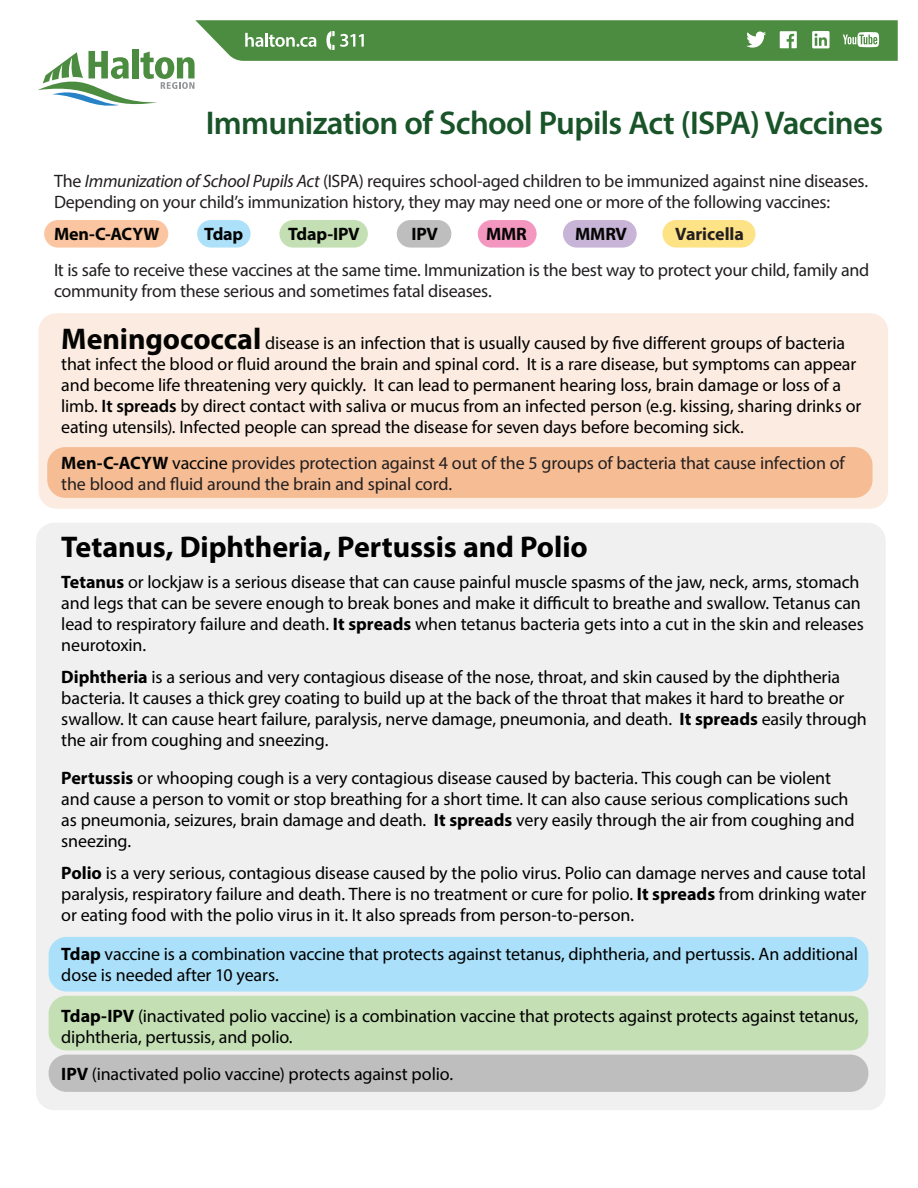
<style>
.page{position:relative;width:918px;height:1188px;background:#fff}
.page>*{position:absolute;margin:0;border:0;box-sizing:border-box;transform-origin:0 0}
.t1{font:600 33px "Myriad Pro";letter-spacing:-.02em;color:#195429}
.t2{font:700 30px "Myriad Pro";letter-spacing:-.005em;color:#000}
.t3{font:18px/21px "Myriad Pro";letter-spacing:-.01em;color:#000}
.t4{font:18px/21px "Myriad Pro";letter-spacing:-.015em;color:#231f20}
.t5{font:700 18px "Myriad Pro";letter-spacing:-.01em;color:#040503}
.t6{font:700 18px "Myriad Pro";letter-spacing:-.005em;color:#231f20}
.s1{font-style:italic}
.s2{font-weight:700;font-size:30px;color:#040503}
.s3{color:#040503}
.s4{font-weight:600}
.s5{font-weight:700;color:#040503}
.s6{font-weight:700}
</style>
<div class="page">
<div style="left:662px;top:220px;width:93px;height:28px;background:#fee286;border-radius:14px"></div>
<div style="left:563px;top:220px;width:74px;height:28px;background:#c7b4d6;border-radius:14px"></div>
<div style="left:279px;top:220px;width:89px;height:28px;background:#c4dfb4;border-radius:14px"></div>
<div style="left:197px;top:220px;width:54px;height:28px;background:#ade1f9;border-radius:14px"></div>
<div style="left:397px;top:220px;width:54px;height:28px;background:#bfbebe;border-radius:14px"></div>
<div style="left:478px;top:220px;width:59px;height:28px;background:#f397c1;border-radius:14px"></div>
<div style="left:44px;top:220px;width:124px;height:28px;background:#fac5a0;border-radius:14px"></div>
<svg style="left:38px;top:20px;width:860px;height:86px"></svg>
<div style="left:38px;top:313px;width:850px;height:196px;background:#fcebe0;border-radius:18px"></div>
<div style="left:36px;top:523px;width:850px;height:587px;background:#f0f0f0;border-radius:18px"></div>
<div style="left:49px;top:937px;width:819px;height:55px;background:#aae0f9;border-radius:18px"></div>
<div style="left:49px;top:996px;width:819px;height:54px;background:#c4dfb4;border-radius:18px"></div>
<div style="left:47px;top:447px;width:826px;height:51px;background:#f6bc94;border-radius:18px"></div>
<div style="left:49px;top:1055px;width:819px;height:37px;background:#bfbebe;border-radius:18px"></div>
<h1 class="t1" style="left:206px;top:102px;width:679px">Immunization of School Pupils Act (ISPA) Vaccines</h1>
<p class="t4" style="left:54px;top:170px;width:816px">The <span class="s1">Immunization of School Pupils Act</span> (ISPA) requires school-aged children to be immunized against nine diseases.<br>Depending on your child’s immunization history, they may may need one or more of the following vaccines:</p>
<p class="t5" style="left:54px;top:222px;width:107px">Men-C-ACYW</p>
<p class="t5" style="left:204px;top:222px;width:41px">Tdap</p>
<p class="t5" style="left:288px;top:222px;width:73px">Tdap-IPV</p>
<p class="t5" style="left:411px;top:222px;width:28px">IPV</p>
<p class="t5" style="left:486px;top:222px;width:42px">MMR</p>
<p class="t5" style="left:575px;top:222px;width:53px">MMRV</p>
<p class="t6" style="left:675px;top:222px;width:70px">Varicella</p>
<p class="t4" style="left:54px;top:259px;width:817px">It is safe to receive these vaccines at the same time. Immunization is the best way to protect your child, family and community from these serious and sometimes fatal diseases.</p>
<p class="t3" style="left:61px;top:332px;width:802px"><span class="s2">Meningococcal</span> <span class="s3">disease</span> is an infection that is usually caused by five different groups of bacteria that infect the blood or fluid around the brain and spinal cord. It is a rare disease, but symptoms can appear and become life threatening very quickly. It can lead to permanent hearing loss, brain damage or loss of a limb. <span class="s4">It spreads</span> by direct contact with saliva or mucus from an infected person (e.g. kissing, sharing drinks or eating utensils). Infected people can spread the disease for seven days before becoming sick.</p>
<p class="t4" style="left:61px;top:452px;width:785px"><span class="s5">Men-C-ACYW</span> <span class="s3">vaccine</span> provides protection against 4 out of the 5 groups of bacteria that cause infection of the blood and fluid around the brain and spinal cord.</p>
<h2 class="t2" style="left:61px;top:527px;width:528px">Tetanus, Diphtheria, Pertussis and Polio</h2>
<p class="t3" style="left:61px;top:572px;width:804px"><span class="s6">Tetanus</span> or lockjaw is a serious disease that can cause painful muscle spasms of the jaw, neck, arms, stomach and legs that can be severe enough to break bones and make it difficult to breathe and swallow. Tetanus can lead to respiratory failure and death. <span class="s6">It spreads</span> when tetanus bacteria gets into a cut in the skin and releases neurotoxin.</p>
<p class="t3" style="left:61px;top:666px;width:807px"><span class="s6">Diphtheria</span> is a serious and very contagious disease of the nose, throat, and skin caused by the diphtheria bacteria. It causes a thick grey coating to build up at the back of the throat that makes it hard to breathe or swallow. It can cause heart failure, paralysis, nerve damage, pneumonia, and death. <span class="s6">It spreads</span> easily through the air from coughing and sneezing.</p>
<p class="t3" style="left:61px;top:767px;width:795px"><span class="s6">Pertussis</span> or whooping cough is a very contagious disease caused by bacteria. This cough can be violent and cause a person to vomit or stop breathing for a short time. It can also cause serious complications such as pneumonia, seizures, brain damage and death. <span class="s6">It spreads</span> very easily through the air from coughing and sneezing.</p>
<p class="t3" style="left:61px;top:862px;width:806px;text-align:justify"><span class="s6">Polio</span> is a very serious, contagious disease caused by the polio virus. Polio can damage nerves and cause total paralysis, respiratory failure and death. There is no treatment or cure for polio. <span class="s6">It spreads</span> from drinking water or eating food with the polio virus in it. It also spreads from person-to-person.</p>
<p class="t3" style="left:61px;top:944px;width:798px"><span class="s6">Tdap</span> vaccine is a combination vaccine that protects against tetanus, diphtheria, and pertussis. An additional dose is needed after 10 years.</p>
<p class="t3" style="left:61px;top:1005px;width:799px"><span class="s6">Tdap-IPV</span> (inactivated polio vaccine) is a combination vaccine that protects against protects against tetanus, diphtheria, pertussis, and polio.</p>
<p class="t3" style="left:61px;top:1063px;width:393px"><span class="s6">IPV</span> (inactivated polio vaccine) protects against polio.</p>
</div>
